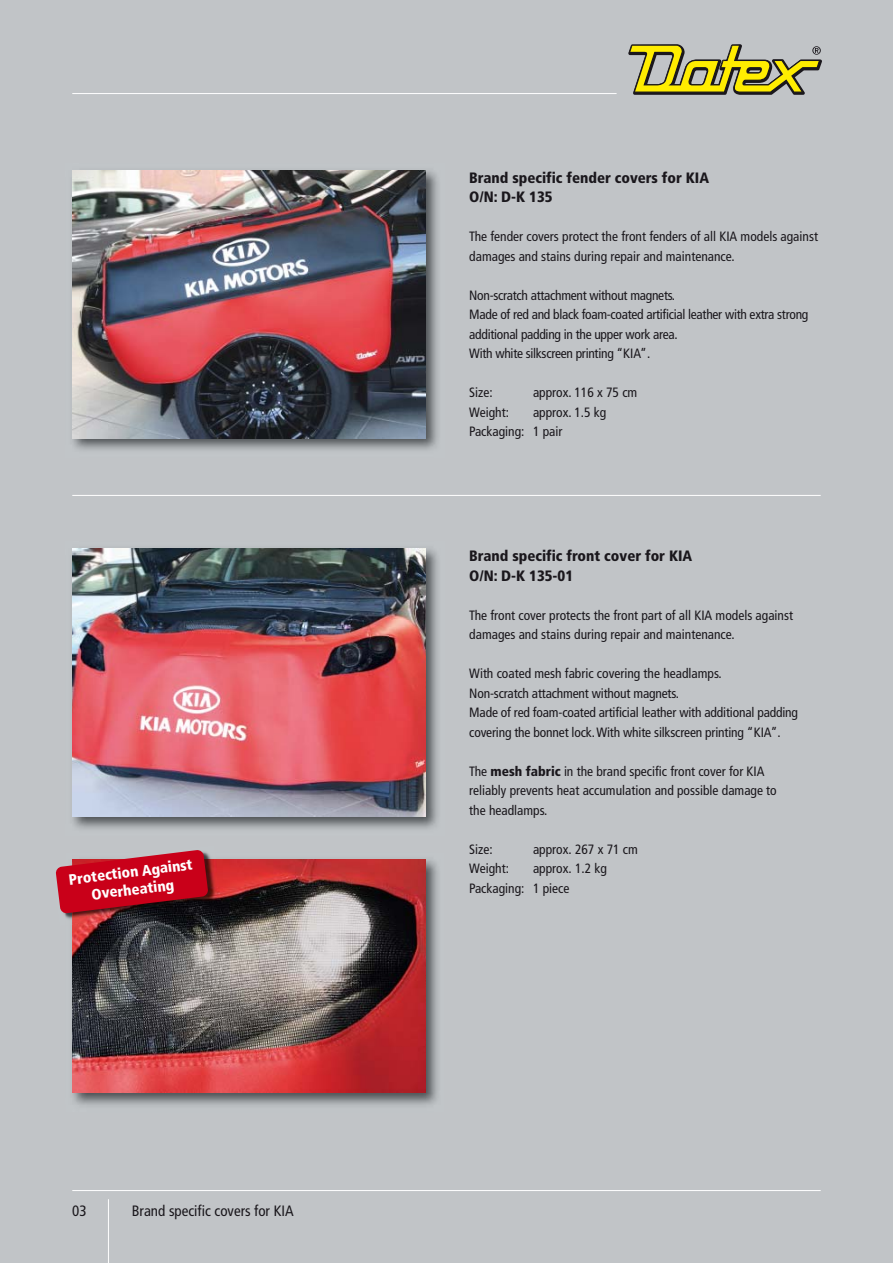
<style>
.page{position:relative;width:893px;height:1263px;background:#c1c4c7}
.page>*{position:absolute;margin:0;border:0;box-sizing:border-box;transform-origin:0 0}
.t1{font:900 condensed 15px/19.5px "Frutiger";color:#1a171c}
.t2{font:900 condensed 15px/17.7px "Frutiger";color:#fff;text-align:center}
.t3{font:condensed 15px "Frutiger";color:#1a171c}
.t4{font:condensed 13.5px/19.5px "Frutiger";color:#1a171c}
.t5{font:condensed 13.5px/19.5px "Frutiger";letter-spacing:-.02em;color:#1a171c}
.s1{font-weight:900}
</style>
<div class="page">
<hr style="left:72px;top:495px;width:749px;height:1px;background:#fff">
<hr style="left:72px;top:93px;width:545px;height:1px;background:#fff">
<svg style="left:628px;top:44px;width:194px;height:51px"></svg>
<hr style="left:72px;top:1190px;width:749px;height:1px;background:#fff">
<hr style="left:108px;top:1199px;width:1px;height:64px;background:#fff">
<img style="left:72px;top:548px;width:366px;height:281px">
<img style="left:72px;top:549px;width:353px;height:267px">
<img style="left:72px;top:170px;width:366px;height:280px">
<img style="left:72px;top:170px;width:353px;height:268px">
<img style="left:72px;top:859px;width:366px;height:246px">
<img style="left:72px;top:859px;width:353px;height:234px">
<img style="left:64px;top:913px;width:8px;height:7px">
<img style="left:72px;top:859px;width:150px;height:66px">
<svg style="left:56px;top:850px;width:152px;height:63px;background:#b21b2e"></svg>
<p class="t2" style="left:68px;top:872px;width:126px;rotate:-7deg">Protection Against<br>Overheating</p>
<p class="t3" style="left:72px;top:1204px;width:16px">03</p>
<p class="t3" style="left:132px;top:1204px;width:163px">Brand specific covers for KIA</p>
<p class="t1" style="left:469px;top:169px;width:241px">Brand specific fender covers for KIA<br>O/N: D-K 135</p>
<p class="t4" style="left:469px;top:228px;width:350px">The fender covers protect the front fenders of all KIA models against damages and stains during repair and maintenance.</p>
<p class="t5" style="left:469px;top:286px;width:341px">Non-scratch attachment without magnets.<br>Made of red and black foam-coated artificial leather with extra strong additional padding in the upper work area.<br>With white silkscreen printing “KIA”.</p>
<p class="t4" style="left:469px;top:384px;width:25px">Size:</p>
<p class="t4" style="left:533px;top:384px;width:106px">approx. 116 x 75 cm</p>
<p class="t4" style="left:469px;top:403px;width:41px">Weight:</p>
<p class="t4" style="left:469px;top:403px;width:139px;text-indent:64px">approx. 1.5 kg<br>Packaging: 1 pair</p>
<p class="t1" style="left:469px;top:547px;width:225px">Brand specific front cover for KIA<br>O/N: D-K 135-01</p>
<p class="t4" style="left:469px;top:606px;width:325px">The front cover protects the front part of all KIA models against damages and stains during repair and maintenance.</p>
<p class="t4" style="left:469px;top:665px;width:330px">With coated mesh fabric covering the headlamps.<br>Non-scratch attachment without magnets.<br>Made of red foam-coated artificial leather with additional padding covering the bonnet lock. With white silkscreen printing “KIA”.</p>
<p class="t4" style="left:469px;top:762px;width:309px">The <span class="s1">mesh fabric</span> in the brand specific front cover for KIA reliably prevents heat accumulation and possible damage to the headlamps.</p>
<p class="t4" style="left:469px;top:840px;width:25px">Size:</p>
<p class="t4" style="left:533px;top:840px;width:106px">approx. 267 x 71 cm</p>
<p class="t4" style="left:469px;top:860px;width:41px">Weight:</p>
<p class="t4" style="left:469px;top:860px;width:139px;text-indent:64px">approx. 1.2 kg<br>Packaging: 1 piece</p>
</div>
